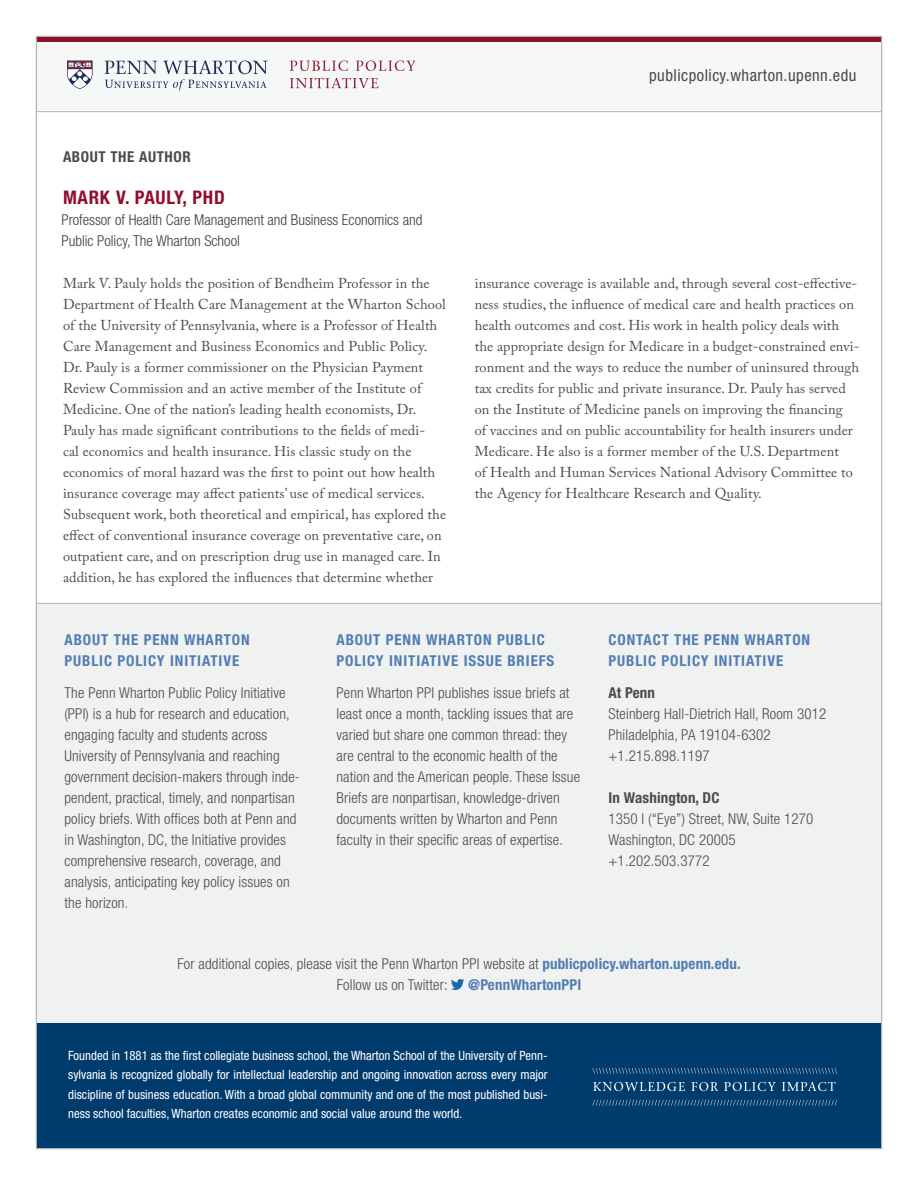
<style>
.page{position:relative;width:918px;height:1188px;background:#fff}
.page>*{position:absolute;margin:0;border:0;box-sizing:border-box;transform-origin:0 0}
.title{font:700 condensed 18.75px "Helvetica Neue LT Pro";letter-spacing:.04em;color:#920d2e}
.t1{font:condensed 16.5px "Helvetica Neue LT Std";letter-spacing:.03em;color:#4a4c4b}
.t2{font:300 condensed 15px/21px "Helvetica Neue LT Std";letter-spacing:.01em;color:#4a4c4b}
.t3{font:700 condensed 15px/21px "Helvetica Neue LT Std";letter-spacing:.06em;color:#517db3}
.author_association{font:300 condensed 15px/21px "Helvetica Neue LT Std";color:#3d3f3f}
.t4{font:700 condensed 15px "Helvetica Neue LT Std";letter-spacing:.01em;color:#4a4c4b}
.t5{font:700 condensed 15px "Helvetica Neue LT Std";letter-spacing:.01em;color:#517db3}
.subhead{font:700 condensed 15px "Helvetica Neue LT Pro";letter-spacing:.04em;color:#4a4c4b}
.author_summary{font:14.25px/21px "Adobe Caslon Pro";letter-spacing:.01em;color:#4a4c4b}
.t6{font:condensed 12.75px/19.5px "Helvetica Neue LT Std";color:#fff;text-align:justify}
.s1{font-weight:700;color:#517db3}
</style>
<div class="page">
<div style="left:36px;top:603px;width:846px;height:420px;background:#f0f2f1"></div>
<hr style="left:37px;top:603px;width:844px;height:1px;background:#b3b5b4">
<div style="left:36px;top:36px;width:846px;height:76px;background:#f6f7f7"></div>
<div style="left:36px;top:36px;width:846px;height:6px;background:#920d2e"></div>
<svg style="left:290px;top:61px;width:58px;height:10px"></svg>
<svg style="left:356px;top:60px;width:59px;height:11px"></svg>
<svg style="left:290px;top:78px;width:89px;height:10px"></svg>
<svg style="left:67px;top:61px;width:26px;height:28px"></svg>
<svg style="left:105px;top:60px;width:163px;height:31px"></svg>
<svg style="left:451px;top:979px;width:13px;height:11px"></svg>
<div style="left:37px;top:1023px;width:845px;height:126px;background:#003b6e"></div>
<svg style="left:593px;top:1068px;width:244px;height:38px"></svg>
<hr style="left:36px;top:111px;width:846px;height:1px;background:#b3b5b4">
<p class="t1" style="left:649px;top:66px;width:209px">publicpolicy.wharton.upenn.edu</p>
<h2 class="subhead" style="left:63px;top:148px;width:129px">ABOUT THE AUTHOR</h2>
<h1 class="title" style="left:63px;top:186px;width:163px">MARK V. PAULY, PHD</h1>
<p class="author_association" style="left:62px;top:209px;width:362px">Professor of Health Care Management and Business Economics and<br>Public Policy, The Wharton School</p>
<p class="author_summary" style="left:63px;top:273px;width:385px">Mark V. Pauly holds the position of Bendheim Professor in the Department of Health Care Management at the Wharton School of the University of Pennsylvania, where is a Professor of Health Care Management and Business Economics and Public Policy.<br>Dr. Pauly is a former commissioner on the Physician Payment Review Commission and an active member of the Institute of Medicine. One of the nation’s leading health economists, Dr.<br>Pauly has made significant contributions to the fields of medi-<br>cal economics and health insurance. His classic study on the economics of moral hazard was the first to point out how health insurance coverage may affect patients’ use of medical services.<br>Subsequent work, both theoretical and empirical, has explored the effect of conventional insurance coverage on preventative care, on outpatient care, and on prescription drug use in managed care. In addition, he has explored the influences that determine whether</p>
<p class="author_summary" style="left:475px;top:273px;width:386px">insurance coverage is available and, through several cost-effective&shy;ness studies, the influence of medical care and health practices on health outcomes and cost. His work in health policy deals with the appropriate design for Medicare in a budget-constrained envi&shy;ronment and the ways to reduce the number of uninsured through tax credits for public and private insurance. Dr. Pauly has served on the Institute of Medicine panels on improving the financing<br>of vaccines and on public accountability for health insurers under Medicare. He also is a former member of the U.S. Department<br>of Health and Human Services National Advisory Committee to the Agency for Healthcare Research and Quality.</p>
<p class="t3" style="left:64px;top:629px;width:187px">ABOUT THE PENN WHARTON<br>PUBLIC POLICY INITIATIVE</p>
<p class="t2" style="left:64px;top:682px;width:237px">The Penn Wharton Public Policy Initiative (PPI) is a hub for research and education, engaging faculty and students across University of Pennsylvania and reaching government decision-makers through inde&shy;pendent, practical, timely, and nonpartisan policy briefs. With offices both at Penn and in Washington, DC, the Initiative provides comprehensive research, coverage, and analysis, anticipating key policy issues on the horizon.</p>
<p class="t3" style="left:336px;top:629px;width:219px">ABOUT PENN WHARTON PUBLIC<br>POLICY INITIATIVE ISSUE BRIEFS</p>
<p class="t2" style="left:336px;top:682px;width:245px">Penn Wharton PPI publishes issue briefs at least once a month, tackling issues that are varied but share one common thread: they are central to the economic health of the nation and the American people. These Issue Briefs are nonpartisan, knowledge-driven documents written by Wharton and Penn faculty in their specific areas of expertise.</p>
<p class="t3" style="left:609px;top:629px;width:203px">CONTACT THE PENN WHARTON<br>PUBLIC POLICY INITIATIVE</p>
<p class="t4" style="left:609px;top:683px;width:48px">At Penn</p>
<p class="t2" style="left:609px;top:703px;width:219px">Steinberg Hall-Dietrich Hall, Room 3012<br>Philadelphia, PA 19104-6302 +1.215.898.1197</p>
<p class="t4" style="left:609px;top:788px;width:112px">In Washington, DC</p>
<p class="t2" style="left:609px;top:808px;width:207px">1350 I (“Eye”) Street, NW, Suite 1270<br>Washington, DC 20005 +1.202.503.3772</p>
<p class="t2" style="left:337px;top:953px;width:406px;text-indent:-159px">For additional copies, please visit the Penn Wharton PPI website at <span class="s1">publicpolicy.wharton.upenn.edu.<br></span>Follow us on Twitter:</p>
<p class="t5" style="left:468px;top:976px;width:115px">@PennWhartonPPI</p>
<p class="t6" style="left:68px;top:1045px;width:481px">Founded in 1881 as the first collegiate business school, the Wharton School of the University of Penn&shy;sylvania is recognized globally for intellectual leadership and ongoing innovation across every major discipline of business education. With a broad global community and one of the most published busi&shy;ness school faculties, Wharton creates economic and social value around the world.</p>
</div>
